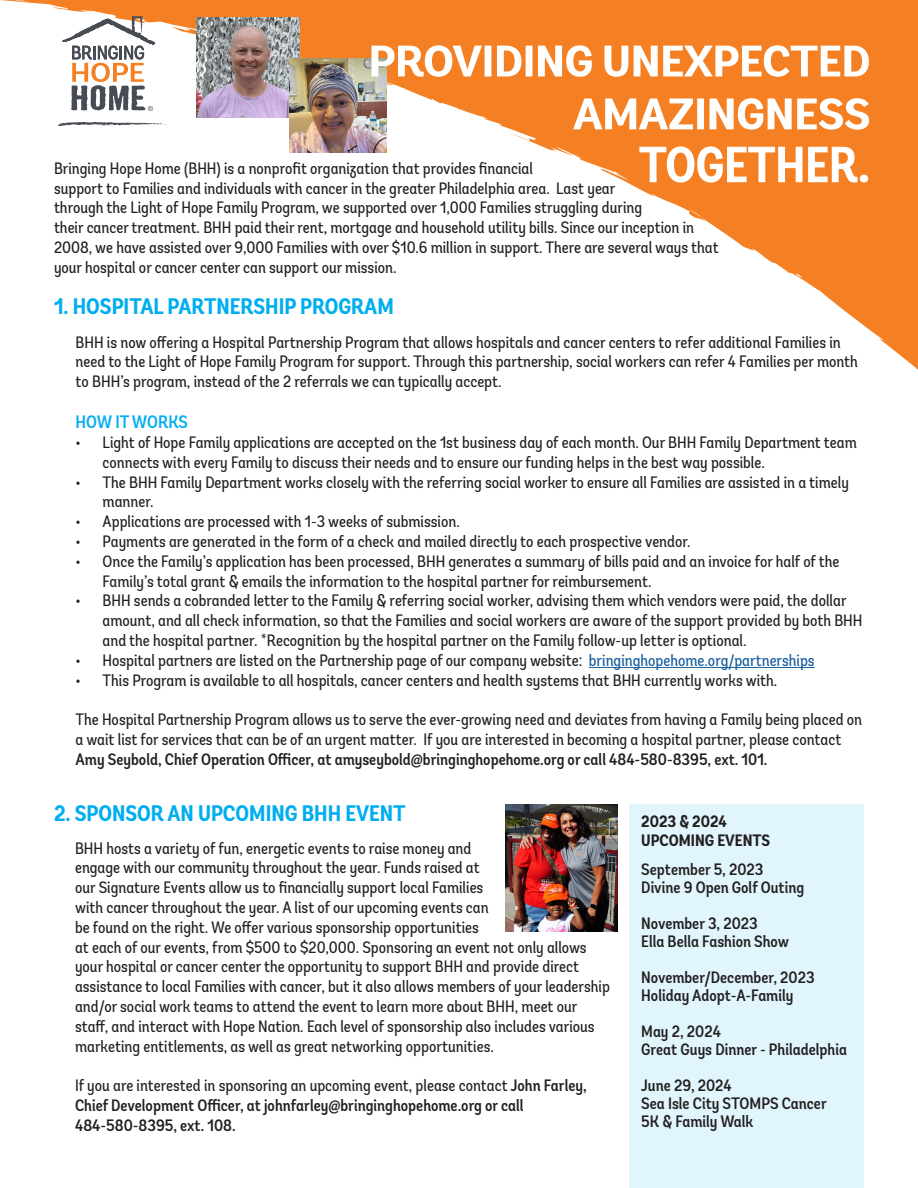
<style>
.page{position:relative;width:918px;height:1188px;background:#fff}
.page>*{position:absolute;margin:0;border:0;box-sizing:border-box;transform-origin:0 0}
.t1{font:700 condensed 22.5px "Andes";color:#00aeef}
.t2{font:500 condensed 18px "Andes";color:#00aeef}
.t3{font:16.5px/19.8px "Andes Condensed";color:#231f20}
.t4{font:500 condensed 16.5px/19.8px "Andes";color:#231f20}
.t5{font:700 condensed 16.5px "Andes";color:#231f20}
.s1{color:#175d9e}
.s2{font-family:"Andes";font-weight:500;font-stretch:condensed}
.s3{font-family:"Andes Condensed";font-weight:400;font-stretch:normal}
</style>
<div class="page">
<div style="left:629px;top:804px;width:235px;height:384px;background:#e1f5fd"></div>
<svg style="left:1px;top:0;width:917px;height:370px"></svg>
<hr style="left:589px;top:667px;width:226px;height:1px;background:#175d9e">
<svg style="left:58px;top:122px;width:109px;height:4px"></svg>
<svg style="left:54px;top:16px;width:105px;height:95px"></svg>
<img style="left:505px;top:804px;width:112px;height:128px">
<img style="left:197px;top:18px;width:102px;height:99px">
<img style="left:289px;top:58px;width:98px;height:94px">
<svg style="left:639px;top:146px;width:229px;height:37px"></svg>
<svg style="left:573px;top:98px;width:296px;height:32px"></svg>
<svg style="left:372px;top:44px;width:497px;height:33px"></svg>
<p class="t3" style="left:54px;top:158px;width:666px">Bringing Hope Home (BHH) is a nonprofit organization that provides financial<br>support to Families and individuals with cancer in the greater Philadelphia area. Last year<br>through the Light of Hope Family Program, we supported over 1,000 Families struggling during<br>their cancer treatment. BHH paid their rent, mortgage and household utility bills. Since our inception in 2008, we have assisted over 9,000 Families with over $10.6 million in support. There are several ways that your hospital or cancer center can support our mission.</p>
<p class="t1" style="left:54px;top:292px;width:341px">1. HOSPITAL PARTNERSHIP PROGRAM</p>
<p class="t3" style="left:76px;top:332px;width:784px">BHH is now offering a Hospital Partnership Program that allows hospitals and cancer centers to refer additional Families in need to the Light of Hope Family Program for support. Through this partnership, social workers can refer 4 Families per month to BHH’s program, instead of the 2 referrals we can typically accept.</p>
<p class="t2" style="left:76px;top:411px;width:114px">HOW IT WORKS</p>
<p class="t3" style="left:103px;top:433px;width:756px;text-indent:-27px">• Light of Hope Family applications are accepted on the 1st business day of each month. Our BHH Family Department team connects with every Family to discuss their needs and to ensure our funding helps in the best way possible.</p>
<p class="t3" style="left:103px;top:472px;width:748px;text-indent:-27px">• The BHH Family Department works closely with the referring social worker to ensure all Families are assisted in a timely manner.</p>
<p class="t3" style="left:76px;top:512px;width:386px">• Applications are processed with 1-3 weeks of submission.</p>
<p class="t3" style="left:76px;top:532px;width:617px">• Payments are generated in the form of a check and mailed directly to each prospective vendor.</p>
<p class="t3" style="left:103px;top:551px;width:738px;text-indent:-27px">• Once the Family’s application has been processed, BHH generates a summary of bills paid and an invoice for half of the<br>Family’s total grant &amp; emails the information to the hospital partner for reimbursement.</p>
<p class="t3" style="left:103px;top:591px;width:761px;text-indent:-27px">• BHH sends a cobranded letter to the Family &amp; referring social worker, advising them which vendors were paid, the dollar amount, and all check information, so that the Families and social workers are aware of the support provided by both BHH and the hospital partner. *Recognition by the hospital partner on the Family follow-up letter is optional.</p>
<p class="t3" style="left:76px;top:650px;width:741px">• Hospital partners are listed on the Partnership page of our company website: <span class="s1">bringinghopehome.org/partnerships</span></p>
<p class="t3" style="left:76px;top:670px;width:703px">• This Program is available to all hospitals, cancer centers and health systems that BHH currently works with.</p>
<p class="t3" style="left:76px;top:710px;width:788px">The Hospital Partnership Program allows us to serve the ever-growing need and deviates from having a Family being placed on a wait list for services that can be of an urgent matter. If you are interested in becoming a hospital partner, please contact<br><span class="s2">Amy Seybold, Chief Operation Officer, at amyseybold@bringinghopehome.org or call 484-580-8395, ext. 101.</span></p>
<p class="t1" style="left:54px;top:799px;width:353px">2. SPONSOR AN UPCOMING BHH EVENT</p>
<p class="t3" style="left:75px;top:838px;width:536px">BHH hosts a variety of fun, energetic events to raise money and<br>engage with our community throughout the year. Funds raised at<br>our Signature Events allow us to financially support local Families<br>with cancer throughout the year. A list of our upcoming events can<br>be found on the right. We offer various sponsorship opportunities<br>at each of our events, from $500 to $20,000. Sponsoring an event not only allows your hospital or cancer center the opportunity to support BHH and provide direct assistance to local Families with cancer, but it also allows members of your leadership and/or social work teams to attend the event to learn more about BHH, meet our staff, and interact with Hope Nation. Each level of sponsorship also includes various marketing entitlements, as well as great networking opportunities.</p>
<p class="t4" style="left:75px;top:1076px;width:513px"><span class="s3">If you are interested in sponsoring an upcoming event, please contact</span> John Farley,<br>Chief Development Officer, at johnfarley@bringinghopehome.org or call<br>484-580-8395, ext. 108.</p>
<p class="t5" style="left:641px;top:811px;width:87px">2023 &amp; 2024</p>
<p class="t5" style="left:641px;top:831px;width:130px">UPCOMING EVENTS</p>
<p class="t4" style="left:641px;top:860px;width:124px">September 5, 2023</p>
<p class="t4" style="left:641px;top:878px;width:164px">Divine 9 Open Golf Outing</p>
<p class="t4" style="left:641px;top:914px;width:118px">November 3, 2023</p>
<p class="t4" style="left:641px;top:932px;width:149px">Ella Bella Fashion Show</p>
<p class="t4" style="left:641px;top:968px;width:175px">November/December, 2023</p>
<p class="t4" style="left:641px;top:986px;width:154px">Holiday Adopt-A-Family</p>
<p class="t4" style="left:641px;top:1022px;width:81px">May 2, 2024</p>
<p class="t4" style="left:641px;top:1040px;width:207px">Great Guys Dinner - Philadelphia</p>
<p class="t4" style="left:641px;top:1076px;width:92px">June 29, 2024</p>
<p class="t4" style="left:641px;top:1094px;width:187px">Sea Isle City STOMPS Cancer</p>
<p class="t4" style="left:641px;top:1112px;width:114px">5K &amp; Family Walk</p>
</div>
